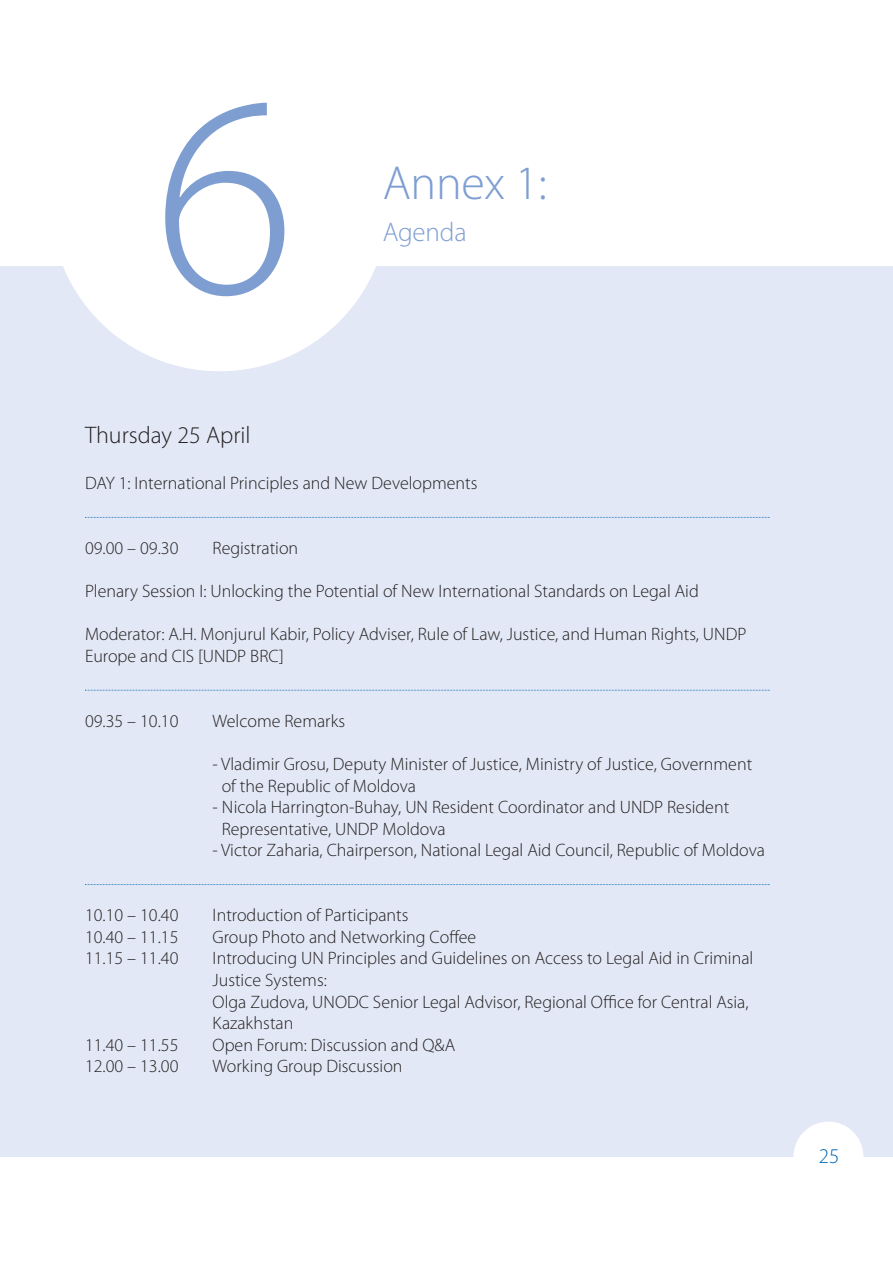
<style>
.page{position:relative;width:893px;height:1263px;background:#fff}
.page>*{position:absolute;margin:0;border:0;box-sizing:border-box;transform-origin:0 0}
.t1{font:300 288px "Myriad Pro";color:#7e9ed2}
.t2{font:300 48px "Myriad Pro";letter-spacing:-.005em;color:#7e9ed2}
.t3{font:300 27px "Myriad Pro";letter-spacing:-.005em;color:#7e9ed2}
.t4{font:300 24px "Myriad Pro";color:#231f20}
.t5{font:300 21px "Myriad Pro";color:#0166b3}
.t6{font:300 18px/21.6px "Myriad Pro";color:#231f20}
</style>
<div class="page">
<div style="left:0;top:266px;width:893px;height:891px;background:#e2e8f5"></div>
<svg style="left:85px;top:517px;width:685px;height:1px"></svg>
<svg style="left:85px;top:690px;width:685px;height:1px"></svg>
<svg style="left:85px;top:884px;width:685px;height:1px"></svg>
<div style="left:793px;top:1121px;width:70px;height:70px;background:#fff;border-radius:50%"></div>
<div style="left:50px;top:33px;width:339px;height:338px;background:#fff;border-radius:50%"></div>
<h1 class="t1" style="left:155px;top:88px;width:142px">6</h1>
<h2 class="t2" style="left:383px;top:165px;width:166px">Annex 1:</h2>
<h3 class="t3" style="left:383px;top:222px;width:86px">Agenda</h3>
<h3 class="t4" style="left:85px;top:426px;width:167px">Thursday 25 April</h3>
<p class="t6" style="left:85px;top:474px;width:394px">DAY 1: International Principles and New Developments</p>
<p class="t6" style="left:85px;top:538px;width:95px">09.00 – 09.30</p>
<p class="t6" style="left:213px;top:538px;width:87px">Registration</p>
<p class="t6" style="left:85px;top:582px;width:615px">Plenary Session I: Unlocking the Potential of New International Standards on Legal Aid</p>
<p class="t6" style="left:85px;top:625px;width:663px">Moderator: A.H. Monjurul Kabir, Policy Adviser, Rule of Law, Justice, and Human Rights, UNDP<br>Europe and CIS [UNDP BRC]</p>
<p class="t6" style="left:85px;top:711px;width:95px">09.35 – 10.10</p>
<p class="t6" style="left:213px;top:711px;width:134px">Welcome Remarks</p>
<p class="t6" style="left:222px;top:754px;width:532px;text-indent:-9px">- Vladimir Grosu, Deputy Minister of Justice, Ministry of Justice, Government of the Republic of Moldova</p>
<p class="t6" style="left:222px;top:798px;width:509px;text-indent:-9px">- Nicola Harrington-Buhay, UN Resident Coordinator and UNDP Resident<br>Representative, UNDP Moldova</p>
<p class="t6" style="left:213px;top:841px;width:554px">- Victor Zaharia, Chairperson, National Legal Aid Council, Republic of Moldova</p>
<p class="t6" style="left:85px;top:906px;width:95px">10.10 – 10.40</p>
<p class="t6" style="left:213px;top:906px;width:197px">Introduction of Participants</p>
<p class="t6" style="left:85px;top:927px;width:95px">10.40 – 11.15</p>
<p class="t6" style="left:213px;top:927px;width:265px">Group Photo and Networking Coffee</p>
<p class="t6" style="left:85px;top:949px;width:95px">11.15 – 11.40</p>
<p class="t6" style="left:213px;top:949px;width:542px">Introducing UN Principles and Guidelines on Access to Legal Aid in Criminal Justice Systems:<br>Olga Zudova, UNODC Senior Legal Advisor, Regional Office for Central Asia, Kazakhstan</p>
<p class="t6" style="left:85px;top:1035px;width:95px">11.40 – 11.55</p>
<p class="t6" style="left:213px;top:1035px;width:244px">Open Forum: Discussion and Q&amp;A</p>
<p class="t6" style="left:85px;top:1057px;width:95px">12.00 – 13.00</p>
<p class="t6" style="left:213px;top:1057px;width:191px">Working Group Discussion</p>
<p class="t5" style="left:819px;top:1148px;width:22px">25</p>
</div>
